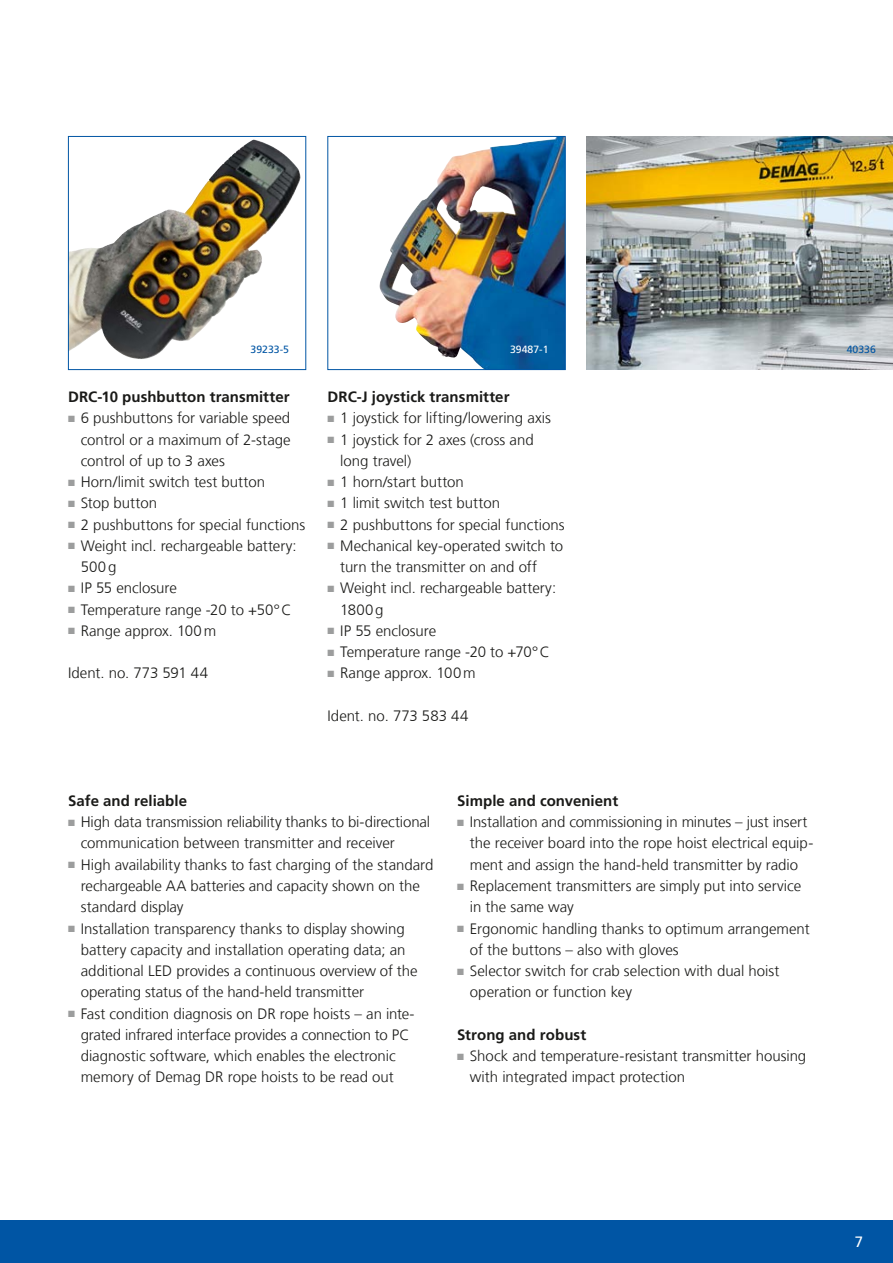
<style>
.page{position:relative;width:893px;height:1263px;background:#fff}
.page>*{position:absolute;margin:0;border:0;box-sizing:border-box;transform-origin:0 0}
.t1{font:300 15px/21.3px "Frutiger LT Com";letter-spacing:-.005em;color:#1a1a18}
.t2{font:700 15px "Frutiger LT Com";letter-spacing:.005em;color:#1a1a18}
.t3{font:15px "Frutiger LT Com";color:#fff}
.t4{font:10.5px "Frutiger LT Com";color:#0055a4}
.t5{font:10.5px "Frutiger LT Com";color:#fff}
.s1{color:#9c9d9d}
</style>
<div class="page">
<div style="left:0;top:1220px;width:893px;height:43px;background:#0055a4"></div>
<img style="left:587px;top:136px;width:306px;height:234px">
<img style="left:70px;top:139px;width:231px;height:220px">
<img style="left:230px;top:140px;width:24px;height:17px">
<div style="left:68px;top:136px;width:238px;height:234px;border:1px solid #0055a4"></div>
<img style="left:379px;top:138px;width:185px;height:230px">
<div style="left:327px;top:136px;width:239px;height:234px;border:1px solid #0055a4"></div>
<p class="t4" style="left:251px;top:343px;width:40px">39233-5</p>
<p class="t5" style="left:510px;top:343px;width:40px">39487-1</p>
<p class="t4" style="left:847px;top:343px;width:31px">40336</p>
<p class="t2" style="left:68px;top:388px;width:223px">DRC-10 pushbutton transmitter</p>
<p class="t1" style="left:81px;top:407px;width:211px;text-align:justify;text-indent:-13px"><span class="s1">■</span> 6 pushbuttons for variable speed control or a maximum of 2-stage control of up to 3 axes</p>
<p class="t1" style="left:68px;top:471px;width:198px"><span class="s1">■</span> Horn/limit switch test button</p>
<p class="t1" style="left:68px;top:493px;width:90px"><span class="s1">■</span> Stop button</p>
<p class="t1" style="left:68px;top:514px;width:239px"><span class="s1">■</span> 2 pushbuttons for special functions</p>
<p class="t1" style="left:81px;top:535px;width:217px;text-indent:-13px"><span class="s1">■</span> Weight incl. rechargeable battery:<br>500g</p>
<p class="t1" style="left:68px;top:578px;width:110px"><span class="s1">■</span> IP 55 enclosure</p>
<p class="t1" style="left:68px;top:599px;width:225px"><span class="s1">■</span> Temperature range -20 to +50°C</p>
<p class="t1" style="left:68px;top:620px;width:150px"><span class="s1">■</span> Range approx. 100m</p>
<p class="t1" style="left:68px;top:663px;width:142px">Ident. no. 773 591 44</p>
<p class="t2" style="left:327px;top:388px;width:184px">DRC-J joystick transmitter</p>
<p class="t1" style="left:327px;top:407px;width:225px"><span class="s1">■</span> 1 joystick for lifting/lowering axis</p>
<p class="t1" style="left:340px;top:429px;width:195px;text-indent:-13px"><span class="s1">■</span> 1 joystick for 2 axes (cross and long travel)</p>
<p class="t1" style="left:327px;top:471px;width:138px"><span class="s1">■</span> 1 horn/start button</p>
<p class="t1" style="left:327px;top:493px;width:174px"><span class="s1">■</span> 1 limit switch test button</p>
<p class="t1" style="left:327px;top:514px;width:239px"><span class="s1">■</span> 2 pushbuttons for special functions</p>
<p class="t1" style="left:340px;top:535px;width:225px;text-indent:-13px"><span class="s1">■</span> Mechanical key-operated switch to turn the transmitter on and off</p>
<p class="t1" style="left:340px;top:578px;width:217px;text-indent:-13px"><span class="s1">■</span> Weight incl. rechargeable battery:<br>1800g</p>
<p class="t1" style="left:327px;top:620px;width:110px"><span class="s1">■</span> IP 55 enclosure</p>
<p class="t1" style="left:327px;top:641px;width:224px"><span class="s1">■</span> Temperature range -20 to +70°C</p>
<p class="t1" style="left:327px;top:663px;width:150px"><span class="s1">■</span> Range approx. 100m</p>
<p class="t1" style="left:327px;top:705px;width:143px">Ident. no. 773 583 44</p>
<p class="t2" style="left:68px;top:792px;width:121px">Safe and reliable</p>
<p class="t1" style="left:81px;top:811px;width:351px;text-indent:-13px"><span class="s1">■</span> High data transmission reliability thanks to bi-directional communication between transmitter and receiver</p>
<p class="t1" style="left:81px;top:854px;width:354px;text-indent:-13px"><span class="s1">■</span> High availability thanks to fast charging of the standard rechargeable AA batteries and capacity shown on the standard display</p>
<p class="t1" style="left:81px;top:918px;width:338px;text-indent:-13px"><span class="s1">■</span> Installation transparency thanks to display showing battery capacity and installation operating data; an additional LED provides a continuous overview of the operating status of the hand-held transmitter</p>
<p class="t1" style="left:68px;top:1003px;width:348px;text-align:center"><span class="s1">■</span> Fast condition diagnosis on DR rope hoists – an inte&shy;grated infrared interface provides a connection to PC diagnostic software, which enables the electronic memory of Demag DR rope hoists to be read out</p>
<p class="t2" style="left:457px;top:792px;width:163px">Simple and convenient</p>
<p class="t1" style="left:470px;top:811px;width:345px;text-indent:-13px"><span class="s1">■</span> Installation and commissioning in minutes – just insert the receiver board into the rope hoist electrical equip&shy;ment and assign the hand-held transmitter by radio</p>
<p class="t1" style="left:470px;top:875px;width:333px;text-indent:-13px"><span class="s1">■</span> Replacement transmitters are simply put into service in the same way</p>
<p class="t1" style="left:470px;top:918px;width:341px;text-indent:-13px"><span class="s1">■</span> Ergonomic handling thanks to optimum arrangement of the buttons – also with gloves</p>
<p class="t1" style="left:470px;top:960px;width:311px;text-indent:-13px"><span class="s1">■</span> Selector switch for crab selection with dual hoist operation or function key</p>
<p class="t2" style="left:457px;top:1026px;width:131px">Strong and robust</p>
<p class="t1" style="left:470px;top:1045px;width:338px;text-indent:-13px"><span class="s1">■</span> Shock and temperature-resistant transmitter housing with integrated impact protection</p>
<p class="t3" style="left:855px;top:1233px;width:10px">7</p>
</div>
